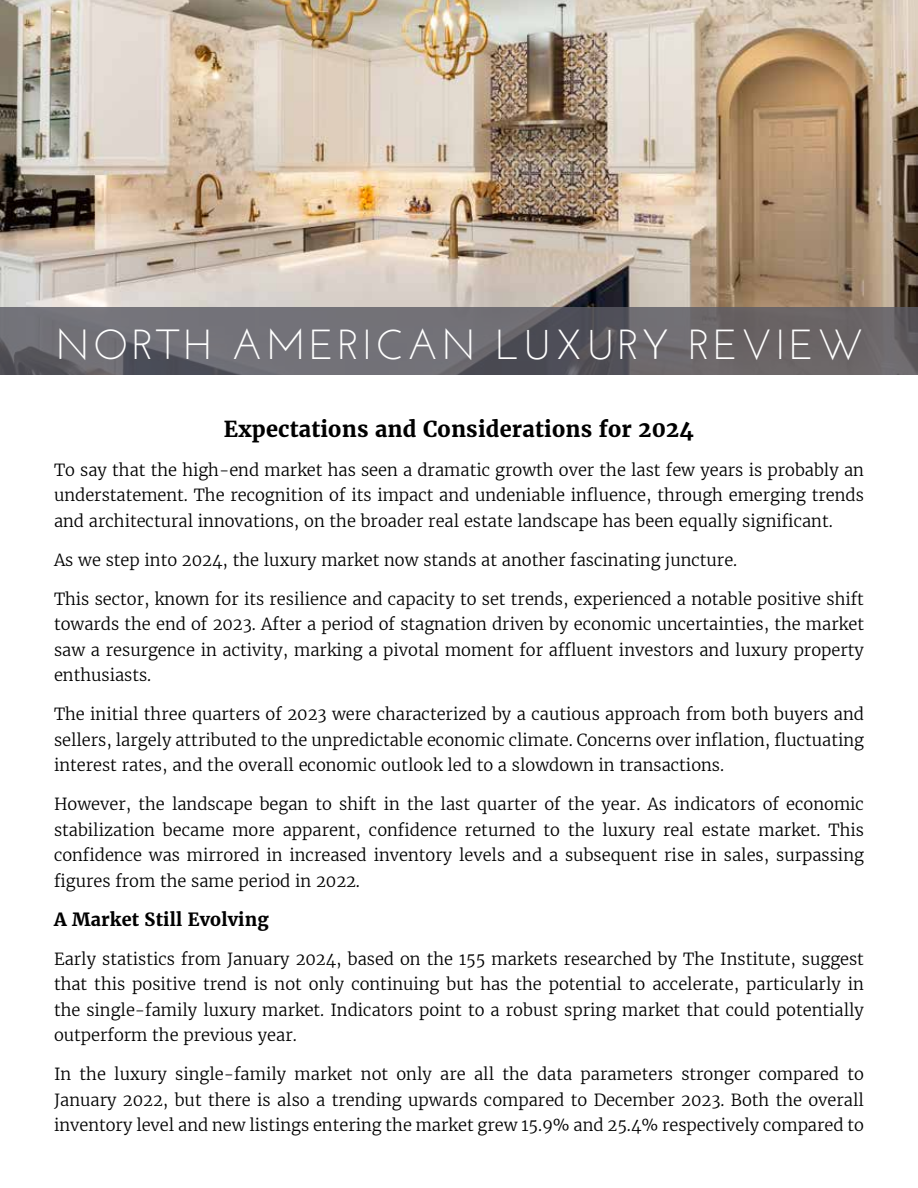
<style>
.page{position:relative;width:918px;height:1188px;background:#fff}
.page>*{position:absolute;margin:0;border:0;box-sizing:border-box;transform-origin:0 0}
.t1{font:42px "Josefin Sans";letter-spacing:.08em;color:#fff}
.t2{font:700 21.75px "Merriweather";letter-spacing:.01em;color:#000}
.t3{font:700 18px "Merriweather";letter-spacing:.01em;color:#000}
.t4{font:300 16.5px/25.5px "Merriweather";color:#000;text-align:justify}
</style>
<div class="page">
<img style="left:0;top:0;width:918px;height:308px">
<svg style="left:0;top:308px;width:918px;height:67px;background:#68676c"></svg>
<h1 class="t1" style="left:56px;top:318px;width:810px">NORTH AMERICAN LUXURY REVIEW</h1>
<h2 class="t2" style="left:224px;top:416px;width:472px">Expectations and Considerations for 2024</h2>
<p class="t4" style="left:54px;top:457px;width:812px">To say that the high-end market has seen a dramatic growth over the last few years is probably an understatement. The recognition of its impact and undeniable influence, through emerging trends and architectural innovations, on the broader real estate landscape has been equally significant.</p>
<p class="t4" style="left:54px;top:547px;width:685px">As we step into 2024, the luxury market now stands at another fascinating juncture.</p>
<p class="t4" style="left:54px;top:586px;width:812px">This sector, known for its resilience and capacity to set trends, experienced a notable positive shift towards the end of 2023. After a period of stagnation driven by economic uncertainties, the market saw a resurgence in activity, marking a pivotal moment for affluent investors and luxury property enthusiasts.</p>
<p class="t4" style="left:54px;top:702px;width:812px">The initial three quarters of 2023 were characterized by a cautious approach from both buyers and sellers, largely attributed to the unpredictable economic climate. Concerns over inflation, fluctuating interest rates, and the overall economic outlook led to a slowdown in transactions.</p>
<p class="t4" style="left:54px;top:792px;width:812px">However, the landscape began to shift in the last quarter of the year. As indicators of economic stabilization became more apparent, confidence returned to the luxury real estate market. This confidence was mirrored in increased inventory levels and a subsequent rise in sales, surpassing figures from the same period in 2022.</p>
<p class="t3" style="left:54px;top:908px;width:216px">A Market Still Evolving</p>
<p class="t4" style="left:54px;top:946px;width:812px">Early statistics from January 2024, based on the 155 markets researched by The Institute, suggest that this positive trend is not only continuing but has the potential to accelerate, particularly in the single-family luxury market. Indicators point to a robust spring market that could potentially outperform the previous year.</p>
<p class="t4" style="left:54px;top:1062px;width:812px">In the luxury single-family market not only are all the data parameters stronger compared to January 2022, but there is also a trending upwards compared to December 2023. Both the overall inventory level and new listings entering the market grew 15.9% and 25.4% respectively compared to</p>
</div>
